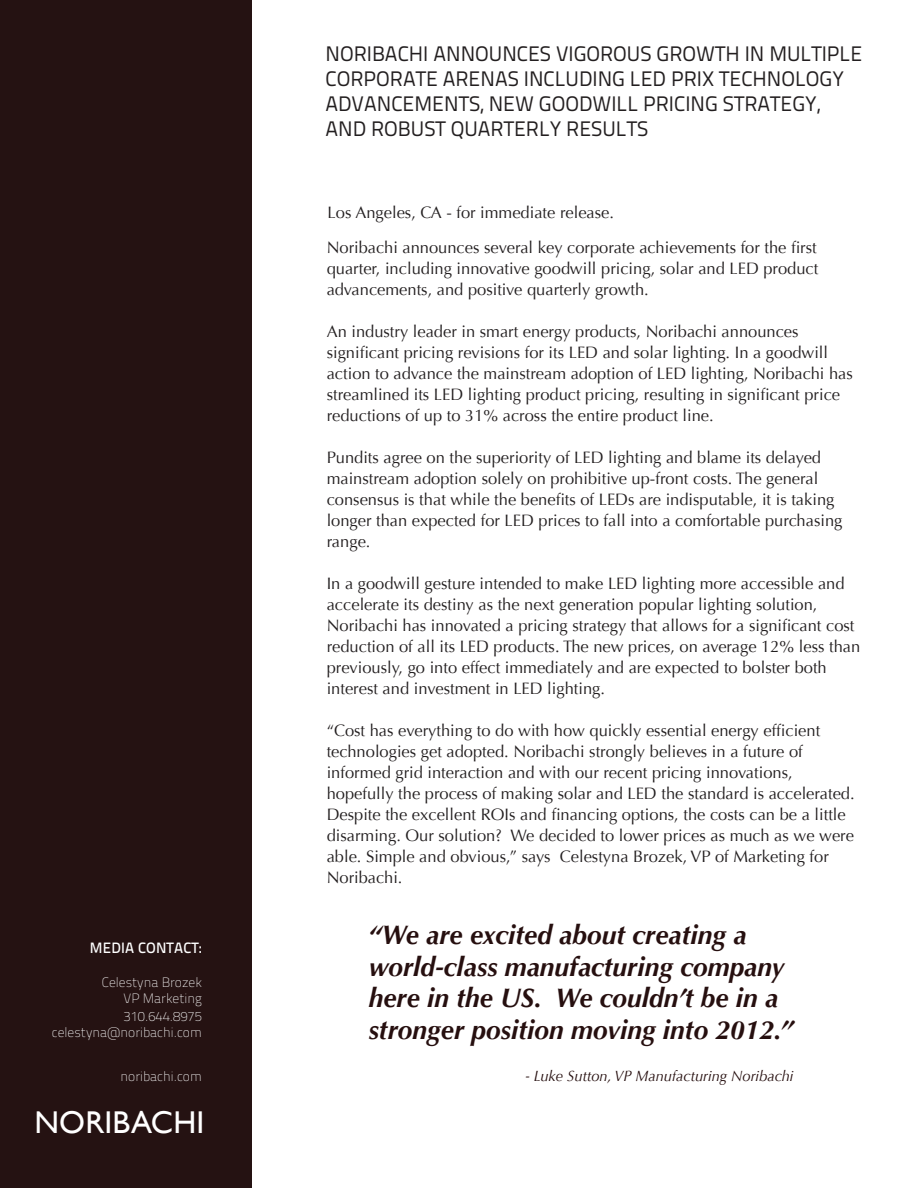
<style>
.page{position:relative;width:918px;height:1188px;background:#fff}
.page>*{position:absolute;margin:0;border:0;box-sizing:border-box;transform-origin:0 0}
.t1{font:31.5px "Gill Sans";letter-spacing:.005em;color:#fff}
.t2{font:italic 700 27px/31.5px "Optima";color:#260f0f}
.t3{font:21px/25.2px "Titillium Text 25 L 400 wt";color:#231f20}
.t4{font:16.5px/21px "Optima";color:#231f20}
.t5{font:italic 15px "Optima";color:#260f0f}
.t6{font:15px "Titillium Text 25 L 600 wt";letter-spacing:.01em;color:#fff}
.t7{font:13.5px "Titillium Text 25 L 1 wt";color:#fff}
</style>
<div class="page">
<div style="left:0;top:0;width:252px;height:1188px;background:#251212"></div>
<p class="t6" style="left:90px;top:936px;width:113px">MEDIA CONTACT:</p>
<p class="t7" style="left:102px;top:973px;width:102px">Celestyna Brozek</p>
<p class="t7" style="left:124px;top:989px;width:80px">VP Marketing</p>
<p class="t7" style="left:124px;top:1007px;width:80px">310.644.8975</p>
<p class="t7" style="left:52px;top:1023px;width:152px">celestyna@noribachi.com</p>
<p class="t7" style="left:121px;top:1067px;width:83px">noribachi.com</p>
<p class="t1" style="left:34px;top:1104px;width:171px">NORIBACHI</p>
<p class="t3" style="left:326px;top:40px;width:538px">NORIBACHI ANNOUNCES VIGOROUS GROWTH IN MULTIPLE CORPORATE ARENAS INCLUDING LED PRIX TECHNOLOGY ADVANCEMENTS, NEW GOODWILL PRICING STRATEGY, AND ROBUST QUARTERLY RESULTS</p>
<p class="t4" style="left:328px;top:202px;width:288px">Los Angeles, CA - for immediate release.</p>
<p class="t4" style="left:327px;top:237px;width:493px;text-align:justify">Noribachi announces several key corporate achievements for the first quarter, including innovative goodwill pricing, solar and LED product advancements, and positive quarterly growth.</p>
<p class="t4" style="left:327px;top:321px;width:528px">An industry leader in smart energy products, Noribachi announces significant pricing revisions for its LED and solar lighting. In a goodwill action to advance the mainstream adoption of LED lighting, Noribachi has streamlined its LED lighting product pricing, resulting in significant price reductions of up to 31% across the entire product line.</p>
<p class="t4" style="left:327px;top:447px;width:517px">Pundits agree on the superiority of LED lighting and blame its delayed mainstream adoption solely on prohibitive up-front costs. The general consensus is that while the benefits of LEDs are indisputable, it is taking longer than expected for LED prices to fall into a comfortable purchasing range.</p>
<p class="t4" style="left:327px;top:573px;width:535px">In a goodwill gesture intended to make LED lighting more accessible and accelerate its destiny as the next generation popular lighting solution, Noribachi has innovated a pricing strategy that allows for a significant cost reduction of all its LED products. The new prices, on average 12% less than previously, go into effect immediately and are expected to bolster both interest and investment in LED lighting.</p>
<p class="t4" style="left:327px;top:720px;width:529px">“Cost has everything to do with how quickly essential energy efficient technologies get adopted. Noribachi strongly believes in a future of informed grid interaction and with our recent pricing innovations, hopefully the process of making solar and LED the standard is accelerated.<br>Despite the excellent ROIs and financing options, the costs can be a little disarming. Our solution? We decided to lower prices as much as we were able. Simple and obvious,” says Celestyna Brozek, VP of Marketing for Noribachi.</p>
<p class="t2" style="left:369px;top:919px;width:426px">“We are excited about creating a world-class manufacturing company here in the US. We couldn’t be in a stronger position moving into 2012.”</p>
<p class="t5" style="left:526px;top:1067px;width:269px">- Luke Sutton, VP Manufacturing Noribachi</p>
</div>
